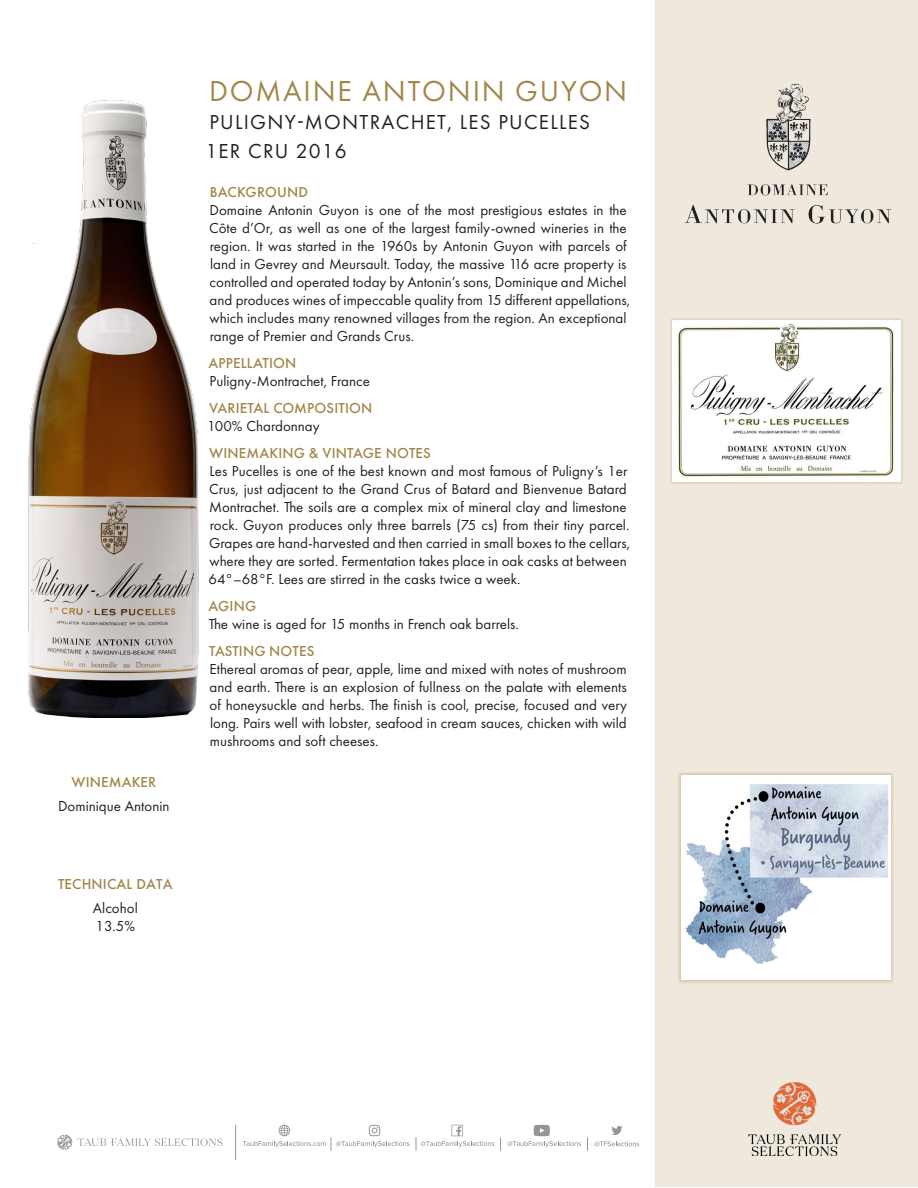
<style>
.page{position:relative;width:918px;height:1188px;background:#fff}
.page>*{position:absolute;margin:0;border:0;box-sizing:border-box;transform-origin:0 0}
.t1{font:30px "Futura PT";letter-spacing:.06em;color:#a2874c}
.t2{font:21px/28.5px "Futura PT";letter-spacing:.06em;color:#231f20}
.Para_Body{font:15px/18px "Futura PT";color:#231f20}
.Para_Head{font:500 15px "Futura PT";letter-spacing:.01em;color:#a2874c}
</style>
<div class="page">
<div style="left:655px;top:0;width:263px;height:1186px;background:#efe8dc"></div>
<div style="left:670px;top:318px;width:234px;height:167px;background:#b39758;opacity:.65"></div>
<img style="left:673px;top:320px;width:228px;height:161px">
<img style="left:28px;top:100px;width:171px;height:618px">
<img style="left:684px;top:83px;width:207px;height:141px">
<div style="left:678px;top:772px;width:216px;height:211px;background:#a2874c;opacity:.65"></div>
<img style="left:681px;top:776px;width:210px;height:204px">
<svg style="left:594px;top:1141px;width:45px;height:6px"></svg>
<svg style="left:587px;top:1137px;width:1px;height:14px"></svg>
<svg style="left:416px;top:1125px;width:78px;height:26px"></svg>
<svg style="left:500px;top:1137px;width:1px;height:14px"></svg>
<svg style="left:611px;top:1126px;width:12px;height:9px"></svg>
<svg style="left:243px;top:1125px;width:167px;height:26px"></svg>
<hr style="left:235px;top:1125px;width:1px;height:35px;background:#939598">
<svg style="left:507px;top:1125px;width:74px;height:22px"></svg>
<svg style="left:57px;top:1135px;width:165px;height:15px"></svg>
<img style="left:749px;top:1082px;width:92px;height:74px">
<p class="Para_Head" style="left:71px;top:773px;width:86px">WINEMAKER</p>
<p class="Para_Body" style="left:58px;top:797px;width:113px">Dominique Antonin</p>
<p class="Para_Head" style="left:58px;top:875px;width:116px">TECHNICAL DATA</p>
<p class="Para_Body" style="left:93px;top:899px;width:46px">Alcohol<br>13.5%</p>
<p class="t1" style="left:209px;top:73px;width:420px">DOMAINE ANTONIN GUYON</p>
<p class="t2" style="left:206px;top:108px;width:386px">PULIGNY-MONTRACHET, LES PUCELLES<br>1ER CRU 2016</p>
<p class="Para_Head" style="left:210px;top:183px;width:100px">BACKGROUND</p>
<p class="Para_Body" style="left:209px;top:201px;width:423px">Domaine Antonin Guyon is one of the most prestigious estates in the Côte d’Or, as well as one of the largest family-owned wineries in the region. It was started in the 1960s by Antonin Guyon with parcels of land in Gevrey and Meursault. Today, the massive 116 acre property is controlled and operated today by Antonin’s sons, Dominique and Michel and produces wines of impeccable quality from 15 different appellations, which includes many renowned villages from the region. An exceptional range of Premier and Grands Crus.</p>
<p class="Para_Head" style="left:208px;top:354px;width:89px">APPELLATION</p>
<p class="Para_Body" style="left:210px;top:372px;width:162px">Puligny-Montrachet, France</p>
<p class="Para_Head" style="left:209px;top:399px;width:165px">VARIETAL COMPOSITION</p>
<p class="Para_Body" style="left:207px;top:417px;width:114px">100% Chardonnay</p>
<p class="Para_Head" style="left:209px;top:444px;width:223px">WINEMAKING &amp; VINTAGE NOTES</p>
<p class="Para_Body" style="left:209px;top:462px;width:423px">Les Pucelles is one of the best known and most famous of Puligny’s 1er Crus, just adjacent to the Grand Crus of Batard and Bienvenue Batard Montrachet. The soils are a complex mix of mineral clay and limestone rock. Guyon produces only three barrels (75 cs) from their tiny parcel.<br>Grapes are hand-harvested and then carried in small boxes to the cellars, where they are sorted. Fermentation takes place in oak casks at between 64°–68°F. Lees are stirred in the casks twice a week.</p>
<p class="Para_Head" style="left:208px;top:597px;width:49px">AGING</p>
<p class="Para_Body" style="left:209px;top:615px;width:312px">The wine is aged for 15 months in French oak barrels.</p>
<p class="Para_Head" style="left:209px;top:642px;width:107px">TASTING NOTES</p>
<p class="Para_Body" style="left:210px;top:660px;width:419px;text-align:justify">Ethereal aromas of pear, apple, lime and mixed with notes of mushroom and earth. There is an explosion of fullness on the palate with elements of honeysuckle and herbs. The finish is cool, precise, focused and very long. Pairs well with lobster, seafood in cream sauces, chicken with wild mushrooms and soft cheeses.</p>
</div>
